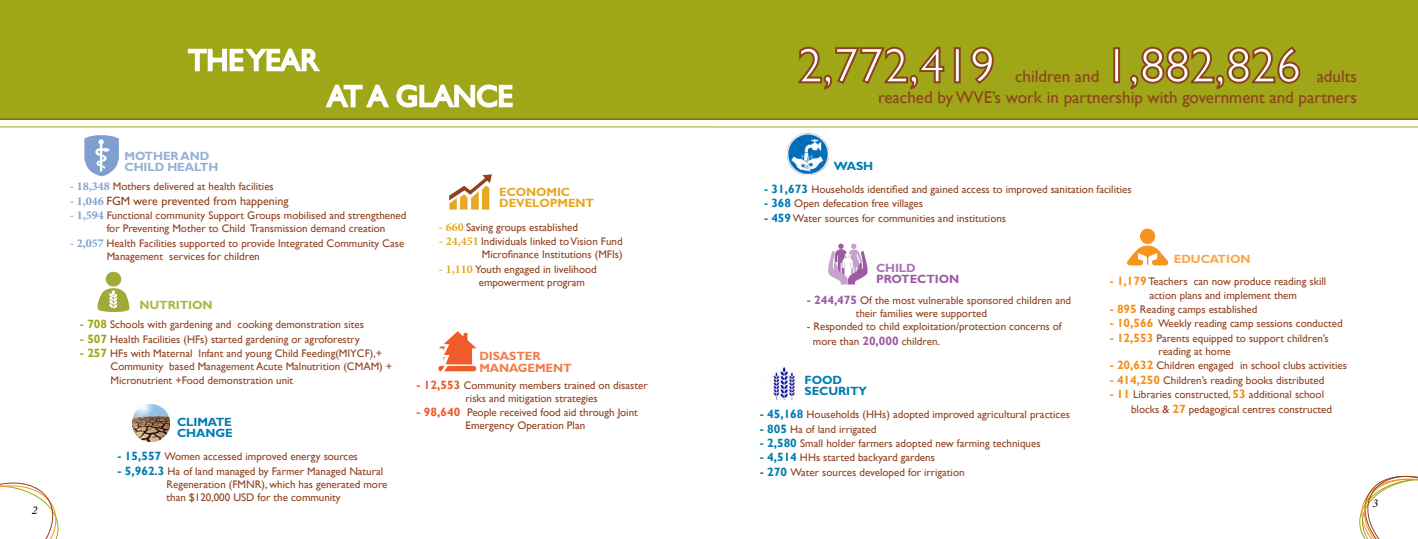
<style>
.page{position:relative;width:1418px;height:539px;background:#fff}
.page>*{position:absolute;margin:0;border:0;box-sizing:border-box;transform-origin:0 0}
.t1{font:50px "Gill Sans";color:#fff}
.t2{font:30px "Gill Sans";color:#fff}
.t3{font:17px/20.4px "Gill Sans";color:#8f411f;text-align:right}
.t4{font:12px "Gill Sans";color:#8f411f}
.t5{font:700 12px/11px "Gill Sans Std";letter-spacing:-.01em;color:#007db1}
.t6{font:700 12px/11px "Gill Sans Std";letter-spacing:-.01em;color:#95afd6}
.t7{font:700 12px/11px "Gill Sans Std";letter-spacing:-.01em;color:#e7a823}
.t8{font:700 12px/12px "Gill Sans Std";letter-spacing:-.01em;color:#f47c4b}
.t9{font:700 12px "Gill Sans Std";color:#9d5ba4}
.t10{font:700 12px "Gill Sans Std";color:#b0b546}
.t11{font:700 12px "Gill Sans Std";color:#faa74a}
.t12{font:700 12px "Gill Sans Std";color:#ab77b4}
.t13{font:italic 12px "Minion Pro";color:#000}
.t14{font:11px/13.2px "Gill Sans";color:#8f411f}
.s1{font-family:"Minion Pro";font-weight:700;font-size:12px;color:#7f9fce}
.s2{font-family:"Minion Pro";font-weight:700;color:#7f9fce}
.s3{font-weight:700;font-size:12px;color:#9fa617}
.s4{font-weight:700;font-size:12px;color:#007db1}
.s5{font-family:"Minion Pro";font-weight:700;font-size:12px;color:#e7a823}
.s6{font-weight:700;font-size:12px;color:#f15a29}
.s7{font-weight:700;font-size:12px;color:#9d5ba4}
.s8{font-weight:700;font-size:12px;color:#f78f1e}
</style>
<div class="page">
<svg style="left:0;top:482px;width:59px;height:57px"></svg>
<div style="left:0;top:0;width:709px;height:119px;background:#9fa617"></div>
<svg style="left:187px;top:48px;width:134px;height:24px"></svg>
<svg style="left:325px;top:84px;width:188px;height:24px"></svg>
<hr style="left:0;top:119px;width:709px;height:1px;background:#8f411f">
<hr style="left:0;top:126px;width:709px;height:1px;background:#9fa617">
<svg style="left:449px;top:174px;width:43px;height:35px"></svg>
<svg style="left:439px;top:331px;width:37px;height:41px"></svg>
<svg style="left:97px;top:288px;width:33px;height:24px"></svg>
<div style="left:106px;top:271px;width:15px;height:15px;background:#a0aa39;border-radius:50%"></div>
<svg style="left:84px;top:135px;width:35px;height:41px"></svg>
<img style="left:133px;top:405px;width:37px;height:37px">
<div style="left:709px;top:0;width:708px;height:119px;background:#9fa617"></div>
<hr style="left:709px;top:119px;width:708px;height:1px;background:#8f411f">
<hr style="left:709px;top:126px;width:708px;height:1px;background:#9fa617">
<svg style="left:798px;top:46px;width:147px;height:44px"></svg>
<div style="left:953px;top:47px;width:7px;height:36px;border:2px solid #8f411f"></div>
<svg style="left:970px;top:46px;width:24px;height:38px"></svg>
<div style="left:1113px;top:47px;width:7px;height:36px;border:2px solid #8f411f"></div>
<svg style="left:1130px;top:46px;width:171px;height:44px"></svg>
<img style="left:768px;top:367px;width:34px;height:33px">
<svg style="left:1127px;top:245px;width:41px;height:20px"></svg>
<div style="left:1139px;top:228px;width:16px;height:16px;background:#f7941e;border-radius:50%"></div>
<img style="left:787px;top:133px;width:41px;height:41px">
<svg style="left:828px;top:243px;width:39px;height:41px"></svg>
<svg style="left:1359px;top:475px;width:58px;height:64px"></svg>
<p class="t13" style="left:32px;top:501px;width:7px">2</p>
<h2 class="t2" style="left:188px;top:43px;width:132px">THE YEAR</h2>
<h2 class="t2" style="left:327px;top:79px;width:187px">AT A GLANCE</h2>
<p class="t6" style="left:124px;top:150px;width:67px">MOTHER AND<br>CHILD</p>
<p class="t6" style="left:167px;top:161px;width:9px">HEALT</p>
<p class="t6" style="left:208px;top:161px;width:11px">H</p>
<p class="t14" style="left:70px;top:180px;width:205px"><span class="s1">- 18,348</span> Mothers delivered at health facilities</p>
<p class="t4" style="left:70px;top:194px;width:220px"><span class="s2">- 1,046</span> FGM were prevented from happening</p>
<p class="t14" style="left:107px;top:209px;width:301px;text-indent:-37px"><span class="s1">- 1,594</span> Functional community Support Groups mobilised and strengthened for Preventing Mother to Child Transmission demand creation</p>
<p class="t14" style="left:107px;top:237px;width:299px;text-indent:-37px"><span class="s1">- 2,057</span> Health Facilities supported to provide Integrated Community Case<br>Management services for children</p>
<p class="t10" style="left:139px;top:298px;width:29px">NUTRITION</p>
<p class="t14" style="left:80px;top:318px;width:285px"><span class="s3">- 708</span> Schools with gardening and cooking demonstration sites</p>
<p class="t14" style="left:80px;top:332px;width:281px"><span class="s3">- 507</span> Health Facilities (HFs) started gardening or agroforestry</p>
<p class="t14" style="left:111px;top:347px;width:283px;text-indent:-31px"><span class="s3">- 257</span> HFs with Maternal Infant and young Child Feeding(MIYCF),+<br>Community based Management Acute Malnutrition (CMAM) +<br>Micronutrient +Food demonstration unit</p>
<p class="t5" style="left:177px;top:416px;width:29px">CLIMATE<br>CHANGE</p>
<p class="t14" style="left:118px;top:450px;width:242px"><span class="s4">- 15,557</span> Women accessed improved energy sources</p>
<p class="t14" style="left:166px;top:464px;width:222px;text-indent:-49px"><span class="s4">- 5,962.3</span> Ha of land managed by Farmer Managed Natural<br>Regeneration (FMNR), which has generated more than $120,000 USD for the community</p>
<p class="t7" style="left:499px;top:187px;width:97px">ECONOMIC<br>DEVELOPMENT</p>
<p class="t14" style="left:439px;top:221px;width:141px"><span class="s5">- 660</span> Saving groups established</p>
<p class="t14" style="left:439px;top:235px;width:185px;text-align:right"><span class="s5">- 24,451</span> Individuals linked to Vision Fund<br>Microfinance Institutions (MFIs)</p>
<p class="t14" style="left:479px;top:263px;width:120px;text-indent:-40px"><span class="s5">- 1,110</span> Youth engaged in livelihood empowerment program</p>
<p class="t8" style="left:479px;top:350px;width:94px">DISASTER<br>MANAGEMENT</p>
<p class="t14" style="left:416px;top:378px;width:233px;text-align:center"><span class="s6">- 12,553</span> Community members trained on disaster risks and mitigation strategies</p>
<p class="t14" style="left:416px;top:406px;width:223px;text-align:center"><span class="s6">- 98,640</span> People received food aid through Joint<br>Emergency Operation Plan</p>
<h1 class="t1" style="left:797px;top:36px;width:198px">2,772,419</h1>
<h1 class="t1" style="left:1104px;top:36px;width:198px">1,882,826</h1>
<h3 class="t3" style="left:878px;top:67px;width:480px">adults<br>reached by WVE’s work in partnership with government and partners</h3>
<h3 class="t3" style="left:1015px;top:67px;width:86px">children and</h3>
<p class="t5" style="left:833px;top:160px;width:39px">WASH</p>
<p class="t14" style="left:764px;top:183px;width:369px"><span class="s4">- 31,673</span> Households identified and gained access to improved sanitation facilities</p>
<p class="t14" style="left:764px;top:197px;width:160px"><span class="s4">- 368</span> Open defecation free villages</p>
<p class="t14" style="left:764px;top:212px;width:243px"><span class="s4">- 459</span> Water sources for communities and institutions</p>
<p class="t12" style="left:876px;top:260px;width:27px">CHILD</p>
<p class="t9" style="left:876px;top:271px;width:3px">PROTECTION</p>
<p class="t14" style="left:855px;top:294px;width:217px;text-indent:-49px"><span class="s7">- 244,475</span> Of the most vulnerable sponsored children and their families were supported</p>
<p class="t14" style="left:813px;top:319px;width:250px;line-height:14.4px;text-indent:-6px">- Responded to child exploitation/protection concerns of more than <span class="s7">20,000</span> children.</p>
<p class="t5" style="left:804px;top:374px;width:64px">FOOD<br>SECURITY</p>
<p class="t14" style="left:759px;top:408px;width:311px"><span class="s4">- 45,168</span> Households (HHs) adopted improved agricultural practices</p>
<p class="t14" style="left:759px;top:422px;width:118px"><span class="s4">- 805</span> Ha of land irrigated</p>
<p class="t14" style="left:759px;top:437px;width:282px"><span class="s4">- 2,580</span> Small holder farmers adopted new farming techniques</p>
<p class="t14" style="left:759px;top:451px;width:177px"><span class="s4">- 4,514</span> HHs started backyard gardens</p>
<p class="t14" style="left:759px;top:465px;width:206px"><span class="s4">- 270</span> Water sources developed for irrigation</p>
<p class="t11" style="left:1173px;top:252px;width:36px">EDUCATION</p>
<p class="t14" style="left:1149px;top:275px;width:178px;text-indent:-40px"><span class="s8">- 1,179</span> Teachers can now produce reading skill action plans and implement them</p>
<p class="t14" style="left:1109px;top:303px;width:149px"><span class="s8">- 895</span> Reading camps established</p>
<p class="t14" style="left:1109px;top:317px;width:234px"><span class="s8">- 10,566</span> Weekly reading camp sessions conducted</p>
<p class="t14" style="left:1158px;top:331px;width:171px;text-indent:-49px"><span class="s8">- 12,553</span> Parents equipped to support children’s reading at home</p>
<p class="t14" style="left:1109px;top:359px;width:239px"><span class="s8">- 20,632</span> Children engaged in school clubs activities</p>
<p class="t14" style="left:1109px;top:373px;width:216px"><span class="s8">- 414,250</span> Children’s reading books distributed</p>
<p class="t14" style="left:1131px;top:387px;width:202px;line-height:14.4px;text-indent:-21px"><span class="s8">- 11</span> Libraries constructed, <span class="s8">53</span> additional school blocks &amp; <span class="s8">27</span> pedagogical centres constructed</p>
<p class="t13" style="left:1372px;top:495px;width:7px">3</p>
</div>
